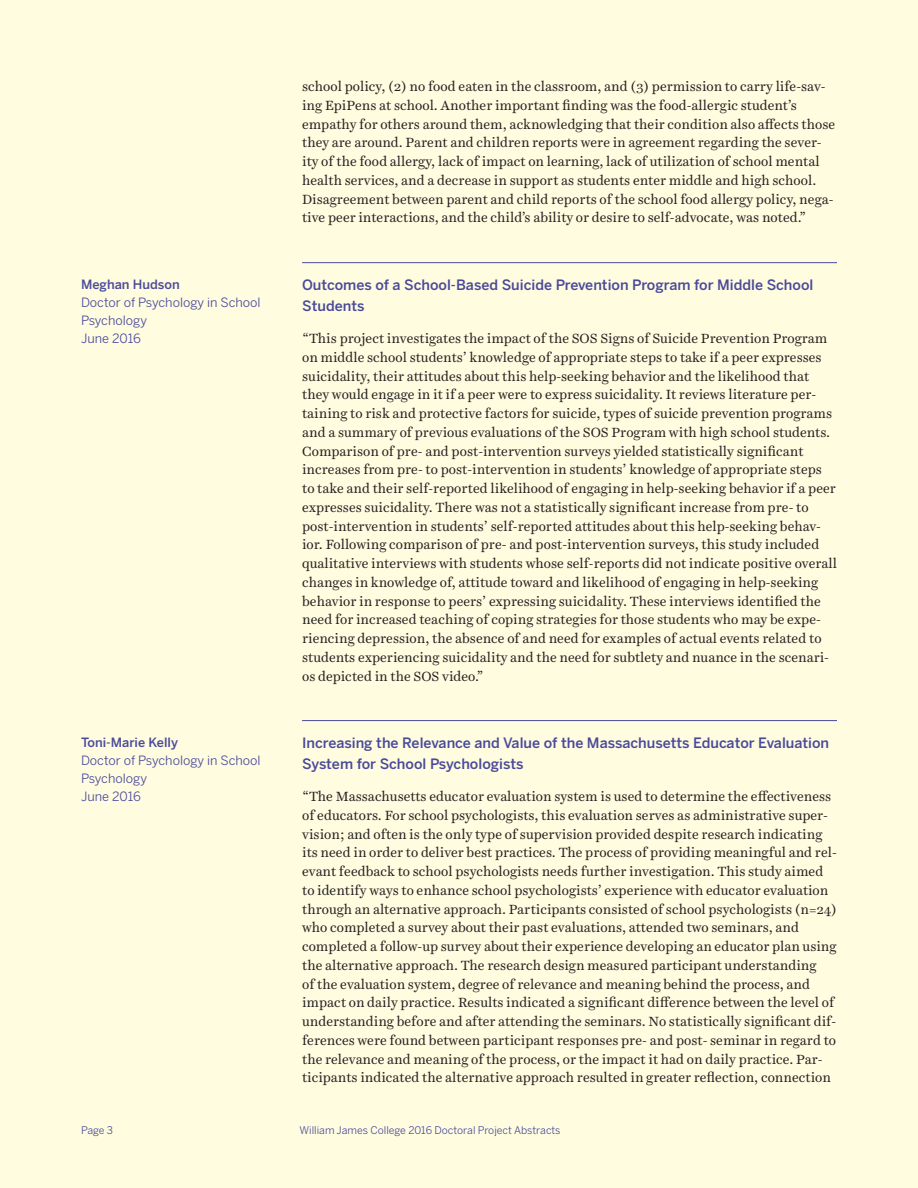
<style>
.page{position:relative;width:918px;height:1188px;background:#fffce0}
.page>*{position:absolute;margin:0;border:0;box-sizing:border-box;transform-origin:0 0}
.DP_Title{font:500 14.25px/21px "Benton Sans";color:#494a9b}
.body_text__space_aft{font:13.5px/18.8px "Harriet Text";color:#231f20}
.Program_and_Year{font:12.75px/18px "Benton Sans";color:#494a9b}
.Student_Name{font:500 12.75px "Benton Sans";color:#494a9b}
.t1{font:10.5px "Benton Sans";color:#494a9b}
</style>
<div class="page">
<hr style="left:302px;top:262px;width:535px;height:1px;background:#494a9b">
<hr style="left:302px;top:720px;width:535px;height:1px;background:#494a9b">
<p class="Student_Name" style="left:81px;top:276px;width:100px">Meghan Hudson</p>
<p class="Program_and_Year" style="left:81px;top:293px;width:181px">Doctor of Psychology in School<br>Psychology</p>
<p class="Program_and_Year" style="left:81px;top:329px;width:61px">June 2016</p>
<p class="Student_Name" style="left:81px;top:734px;width:99px">Toni-Marie Kelly</p>
<p class="Program_and_Year" style="left:81px;top:751px;width:181px">Doctor of Psychology in School<br>Psychology</p>
<p class="Program_and_Year" style="left:81px;top:787px;width:61px">June 2016</p>
<p class="body_text__space_aft" style="left:302px;top:77px;width:535px">school policy, (2) no food eaten in the classroom, and (3) permission to carry life-sav&shy;ing EpiPens at school. Another important finding was the food-allergic student’s empathy for others around them, acknowledging that their condition also affects those they are around. Parent and children reports were in agreement regarding the sever&shy;ity of the food allergy, lack of impact on learning, lack of utilization of school mental health services, and a decrease in support as students enter middle and high school.<br>Disagreement between parent and child reports of the school food allergy policy, nega&shy;tive peer interactions, and the child’s ability or desire to self-advocate, was noted.”</p>
<p class="DP_Title" style="left:302px;top:274px;width:513px">Outcomes of a School-Based Suicide Prevention Program for Middle School<br>Students</p>
<p class="body_text__space_aft" style="left:302px;top:329px;width:536px">“This project investigates the impact of the SOS Signs of Suicide Prevention Program on middle school students’ knowledge of appropriate steps to take if a peer expresses suicidality, their attitudes about this help-seeking behavior and the likelihood that they would engage in it if a peer were to express suicidality. It reviews literature per&shy;taining to risk and protective factors for suicide, types of suicide prevention programs and a summary of previous evaluations of the SOS Program with high school students.<br>Comparison of pre- and post-intervention surveys yielded statistically significant increases from pre- to post-intervention in students’ knowledge of appropriate steps to take and their self-reported likelihood of engaging in help-seeking behavior if a peer expresses suicidality. There was not a statistically significant increase from pre- to post-intervention in students’ self-reported attitudes about this help-seeking behav&shy;ior. Following comparison of pre- and post-intervention surveys, this study included qualitative interviews with students whose self-reports did not indicate positive overall changes in knowledge of, attitude toward and likelihood of engaging in help-seeking behavior in response to peers’ expressing suicidality. These interviews identified the need for increased teaching of coping strategies for those students who may be expe&shy;riencing depression, the absence of and need for examples of actual events related to students experiencing suicidality and the need for subtlety and nuance in the scenari&shy;os depicted in the SOS video.”</p>
<p class="DP_Title" style="left:302px;top:732px;width:529px">Increasing the Relevance and Value of the Massachusetts Educator Evaluation<br>System for School Psychologists</p>
<p class="body_text__space_aft" style="left:302px;top:787px;width:536px">“The Massachusetts educator evaluation system is used to determine the effectiveness of educators. For school psychologists, this evaluation serves as administrative super&shy;vision; and often is the only type of supervision provided despite research indicating its need in order to deliver best practices. The process of providing meaningful and rel&shy;evant feedback to school psychologists needs further investigation. This study aimed to identify ways to enhance school psychologists’ experience with educator evaluation through an alternative approach. Participants consisted of school psychologists (n=24) who completed a survey about their past evaluations, attended two seminars, and completed a follow-up survey about their experience developing an educator plan using the alternative approach. The research design measured participant understanding<br>of the evaluation system, degree of relevance and meaning behind the process, and impact on daily practice. Results indicated a significant difference between the level of understanding before and after attending the seminars. No statistically significant dif&shy;ferences were found between participant responses pre- and post- seminar in regard to the relevance and meaning of the process, or the impact it had on daily practice. Par&shy;ticipants indicated the alternative approach resulted in greater reflection, connection</p>
<p class="t1" style="left:81px;top:1124px;width:34px">Page 3</p>
<p class="t1" style="left:300px;top:1124px;width:263px">William James College 2016 Doctoral Project Abstracts</p>
</div>
